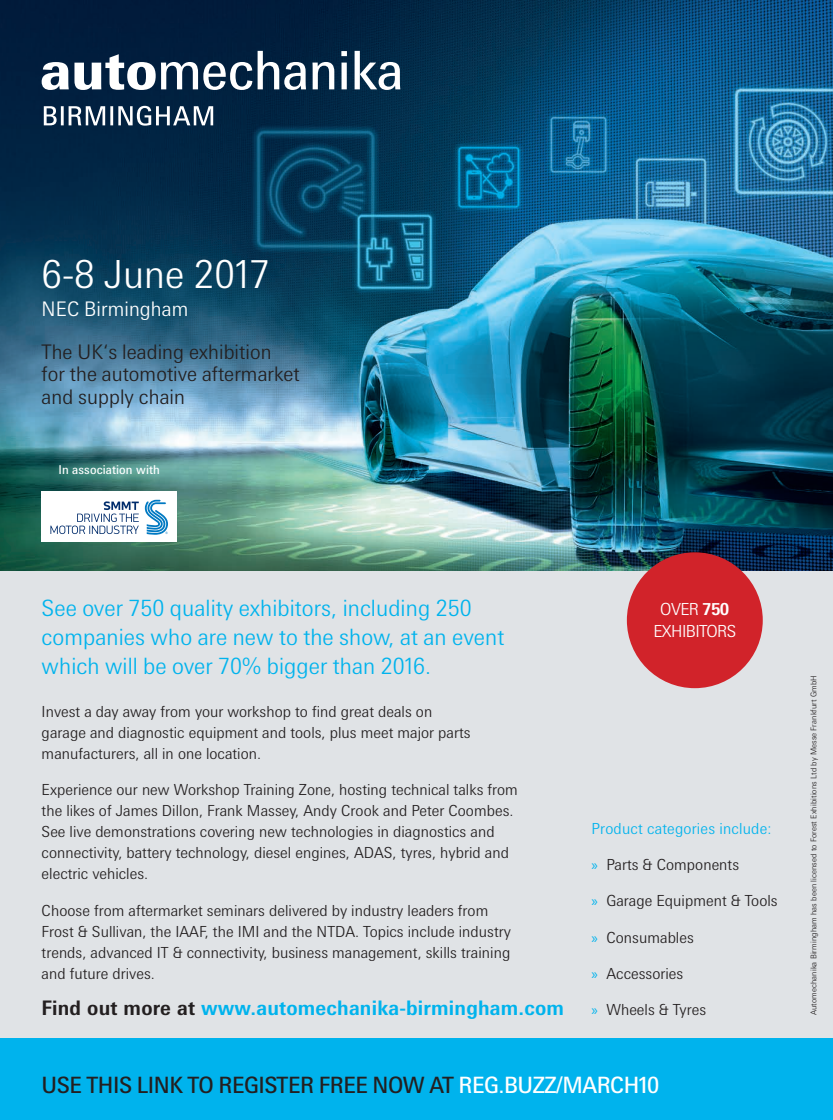
<style>
.page{position:relative;width:833px;height:1120px;background:#fff}
.page>*{position:absolute;margin:0;border:0;box-sizing:border-box;transform-origin:0 0}
.t1{font:300 38.75px "Messe Univers";color:#fff}
.t2{font:300 22.5px/29.2px "Messe Univers";color:#00b3ed}
.t3{font:22.5px "Messe Univers";letter-spacing:-.02em;color:#231f20}
.t4{font:300 20.12px/22.8px "Messe Univers";color:#231f20}
.t5{font:300 20.12px "Messe Univers";color:#fff}
.t6{font:700 20px "Messe Univers";letter-spacing:.01em;color:#00b3ed}
.t7{font:300 16.62px/21.6px "Messe Univers";letter-spacing:-.04em;color:#fff;text-align:center}
.t8{font:300 15.25px/21px "Messe Univers";color:#231f20}
.t9{font:300 15.25px "Messe Univers";letter-spacing:.01em;color:#00b3ed}
.t10{font:12.25px "Messe Univers";letter-spacing:.01em;color:#fff}
.t11{font:300 8px "Messe Univers";letter-spacing:.01em;color:#231f20}
.s1{color:#231f20}
.s2{font-weight:700}
.s3{font-family:"Myriad Pro";font-weight:400;color:#00b3ed}
.s4{color:#fff}
</style>
<div class="page">
<div style="left:0;top:442px;width:833px;height:677px;background:#e0e3e6"></div>
<img style="left:0;top:0;width:833px;height:570px">
<svg style="left:44px;top:106px;width:169px;height:20px"></svg>
<svg style="left:354px;top:51px;width:46px;height:39px"></svg>
<svg style="left:341px;top:51px;width:6px;height:38px"></svg>
<svg style="left:312px;top:62px;width:22px;height:27px"></svg>
<svg style="left:42px;top:51px;width:264px;height:39px"></svg>
<div style="left:42px;top:491px;width:135px;height:51px;background:#fff"></div>
<svg style="left:50px;top:501px;width:89px;height:33px"></svg>
<svg style="left:145px;top:500px;width:23px;height:35px"></svg>
<div style="left:627px;top:552px;width:135px;height:136px;background:#d1232a;border-radius:50%"></div>
<div style="left:0;top:1039px;width:833px;height:81px;background:#00b3ed"></div>
<h1 class="t1" style="left:42px;top:250px;width:230px">6-8 June 2017</h1>
<h3 class="t5" style="left:42px;top:296px;width:148px">NEC Birmingham</h3>
<h3 class="t4" style="left:42px;top:340px;width:260px">The UK‘s leading exhibition for the automotive aftermarket and supply chain</h3>
<p class="t10" style="left:58px;top:462px;width:103px">In association with</p>
<h2 class="t2" style="left:42px;top:593px;width:464px">See over 750 quality exhibitors, including 250 companies who are new to the show, at an event which will be over 70% bigger than 2016.</h2>
<p class="t8" style="left:42px;top:700px;width:430px">Invest a day away from your workshop to find great deals on garage and diagnostic equipment and tools, plus meet major parts manufacturers, all in one location.</p>
<p class="t8" style="left:42px;top:779px;width:478px">Experience our new Workshop Training Zone, hosting technical talks from the likes of James Dillon, Frank Massey, Andy Crook and Peter Coombes.<br>See live demonstrations covering new technologies in diagnostics and connectivity, battery technology, diesel engines, ADAS, tyres, hybrid and electric vehicles.</p>
<p class="t8" style="left:42px;top:899px;width:471px">Choose from aftermarket seminars delivered by industry leaders from Frost &amp; Sullivan, the IAAF, the IMI and the NTDA. Topics include industry trends, advanced IT &amp; connectivity, business management, skills training and future drives.</p>
<h3 class="t6" style="left:42px;top:996px;width:524px"><span class="s1">Find out more at</span> www.automechanika-birmingham.com</h3>
<p class="t7" style="left:653px;top:598px;width:84px">OVER <span class="s2">750<br></span>EXHIBITORS</p>
<p class="t9" style="left:591px;top:819px;width:182px">Product categories include:</p>
<p class="t8" style="left:591px;top:854px;width:149px"><span class="s3">»</span> Parts &amp; Components</p>
<p class="t8" style="left:591px;top:890px;width:188px"><span class="s3">»</span> Garage Equipment &amp; Tools</p>
<p class="t8" style="left:591px;top:926px;width:104px"><span class="s3">»</span> Consumables</p>
<p class="t8" style="left:591px;top:963px;width:93px"><span class="s3">»</span> Accessories</p>
<p class="t8" style="left:591px;top:999px;width:116px"><span class="s3">»</span> Wheels &amp; Tyres</p>
<h2 class="t3" style="left:42px;top:1071px;width:619px">USE THIS LINK TO REGISTER FREE NOW AT <span class="s4">REG.BUZZ/MARCH10</span></h2>
<p class="t11" style="left:809px;top:1015px;width:341px;rotate:-90deg">Automechanika Birmingham has been licensed to Forest Exhibitions Ltd by Messe Frankfurt GmbH</p>
</div>
